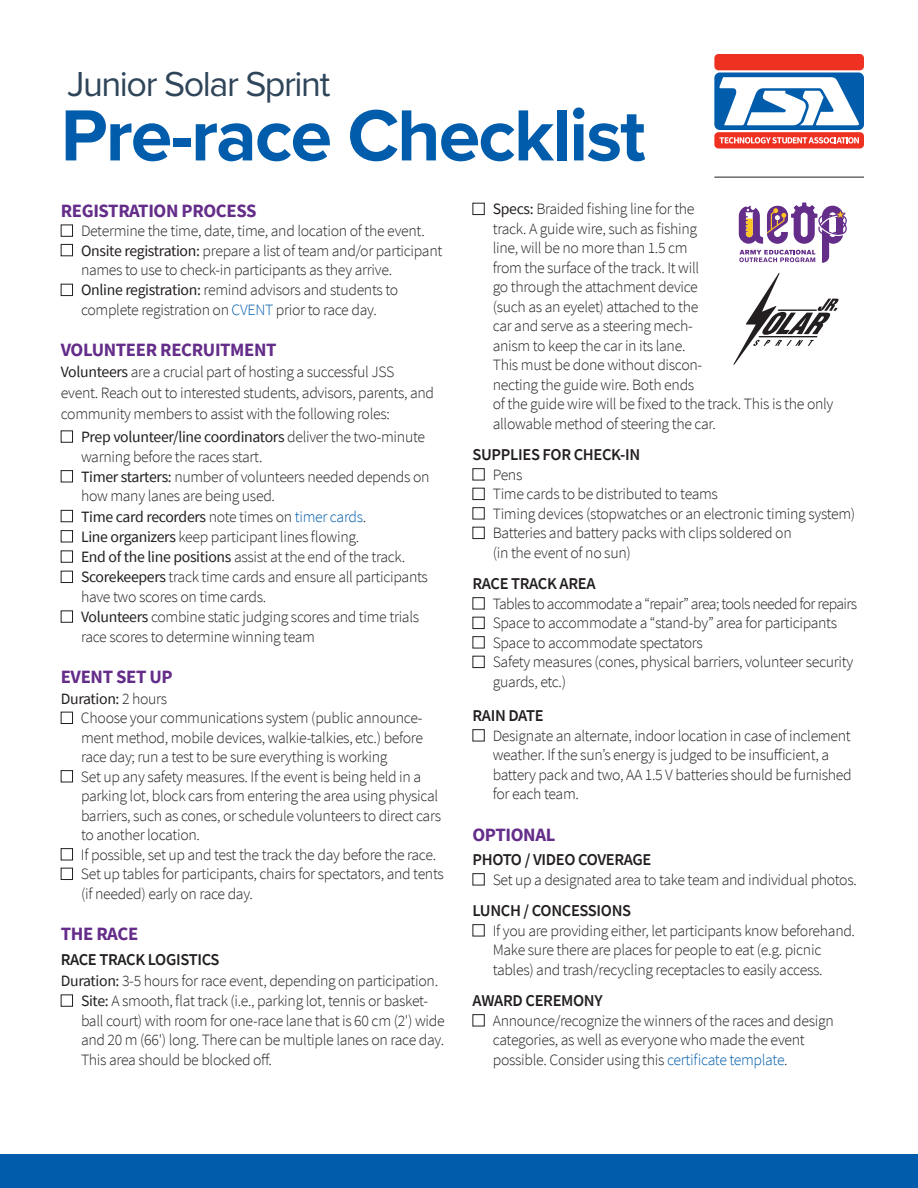
<style>
.page{position:relative;width:918px;height:1188px;background:#fff}
.page>*{position:absolute;margin:0;border:0;box-sizing:border-box;transform-origin:0 0}
.t1{font:700 75px "Proxima Nova";letter-spacing:-.025em;color:#015dab}
.t2{font:36px "Proxima Nova";letter-spacing:-.04em;color:#2f4559}
.Subhead{font:700 18.75px "Source Sans Pro";letter-spacing:-.02em;color:#642d89}
.SubSubhead{font:600 16.5px "Source Sans Pro";letter-spacing:-.02em;color:#231f20}
.Checklist{font:300 15.75px/19.5px "Source Sans Pro";letter-spacing:-.02em;color:#231f20}
.Body_Text{font:300 15.75px/21px "Source Sans Pro";letter-spacing:-.02em;color:#231f20}
.Checklist-2{font:300 15.75px "Source Sans Pro";letter-spacing:-.04em;color:#231f20}
.Checklist-3{font:15.75px "Source Sans Pro";letter-spacing:-.02em;color:#231f20}
.Body_Text-2{font:15.75px "Source Sans Pro";letter-spacing:-.02em;color:#231f20}
.s1{font-weight:400}
.s2{color:#015dab}
.s3{font-weight:300}
.s4{font-weight:300;color:#015dab}
</style>
<div class="page">
<div style="left:0;top:1154px;width:918px;height:34px;background:#015dab"></div>
<div style="left:714px;top:132px;width:150px;height:16px;background:#ef3122;border-radius:4px"></div>
<div style="left:714px;top:72px;width:150px;height:58px;background:#015dab;border-radius:5px"></div>
<svg style="left:719px;top:77px;width:140px;height:48px"></svg>
<div style="left:714px;top:54px;width:150px;height:16px;background:#ef3122;border-radius:4px"></div>
<svg style="left:719px;top:137px;width:140px;height:6px"></svg>
<hr style="left:714px;top:177px;width:150px;height:1px;background:#231f20">
<svg style="left:739px;top:203px;width:108px;height:60px"></svg>
<svg style="left:733px;top:273px;width:106px;height:92px"></svg>
<hr style="left:778px;top:310px;width:39px;height:1px;background:#231f20">
<hr style="left:759px;top:336px;width:58px;height:1px;background:#231f20">
<div style="left:61px;top:225px;width:12px;height:12px;border:1px solid #231f20"></div>
<div style="left:61px;top:244px;width:12px;height:12px;border:1px solid #231f20"></div>
<div style="left:61px;top:284px;width:12px;height:12px;border:1px solid #231f20"></div>
<div style="left:61px;top:430px;width:12px;height:13px;border:1px solid #231f20"></div>
<div style="left:61px;top:470px;width:12px;height:12px;border:1px solid #231f20"></div>
<div style="left:61px;top:510px;width:12px;height:12px;border:1px solid #231f20"></div>
<div style="left:61px;top:530px;width:12px;height:12px;border:1px solid #231f20"></div>
<div style="left:61px;top:550px;width:12px;height:13px;border:1px solid #231f20"></div>
<div style="left:61px;top:571px;width:12px;height:12px;border:1px solid #231f20"></div>
<div style="left:61px;top:610px;width:12px;height:13px;border:1px solid #231f20"></div>
<div style="left:61px;top:712px;width:12px;height:12px;border:1px solid #231f20"></div>
<div style="left:61px;top:770px;width:12px;height:12px;border:1px solid #231f20"></div>
<div style="left:61px;top:848px;width:12px;height:12px;border:1px solid #231f20"></div>
<div style="left:61px;top:868px;width:12px;height:12px;border:1px solid #231f20"></div>
<div style="left:61px;top:994px;width:12px;height:13px;border:1px solid #231f20"></div>
<div style="left:472px;top:203px;width:13px;height:12px;border:1px solid #231f20"></div>
<div style="left:472px;top:468px;width:13px;height:12px;border:1px solid #231f20"></div>
<div style="left:472px;top:488px;width:13px;height:12px;border:1px solid #231f20"></div>
<div style="left:472px;top:507px;width:13px;height:12px;border:1px solid #231f20"></div>
<div style="left:472px;top:527px;width:13px;height:12px;border:1px solid #231f20"></div>
<div style="left:472px;top:597px;width:13px;height:12px;border:1px solid #231f20"></div>
<div style="left:472px;top:617px;width:13px;height:12px;border:1px solid #231f20"></div>
<div style="left:472px;top:636px;width:13px;height:12px;border:1px solid #231f20"></div>
<div style="left:472px;top:656px;width:13px;height:12px;border:1px solid #231f20"></div>
<div style="left:472px;top:729px;width:13px;height:12px;border:1px solid #231f20"></div>
<div style="left:472px;top:873px;width:13px;height:12px;border:1px solid #231f20"></div>
<div style="left:472px;top:924px;width:13px;height:12px;border:1px solid #231f20"></div>
<div style="left:472px;top:1014px;width:13px;height:12px;border:1px solid #231f20"></div>
<p class="t2" style="left:68px;top:57px;width:264px">Junior Solar Sprint</p>
<p class="t1" style="left:61px;top:80px;width:586px">Pre-race Checklist</p>
<p class="Subhead" style="left:61px;top:198px;width:197px">REGISTRATION PROCESS</p>
<p class="Checklist" style="left:81px;top:221px;width:345px">Determine the time, date, time, and location of the event.</p>
<p class="Checklist" style="left:81px;top:241px;width:363px"><span class="s1">Onsite registration:</span> prepare a list of team and/or participant names to use to check-in participants as they arrive.</p>
<p class="Checklist" style="left:81px;top:280px;width:319px"><span class="s1">Online registration:</span> remind advisors and students to complete registration on <span class="s2">CVENT</span> prior to race day.</p>
<p class="Subhead" style="left:61px;top:337px;width:217px">VOLUNTEER RECRUITMENT</p>
<p class="Body_Text" style="left:61px;top:361px;width:375px"><span class="s1">Volunteers</span> are a crucial part of hosting a successful JSS event. Reach out to interested students, advisors, parents, and community members to assist with the following roles:</p>
<p class="Checklist" style="left:81px;top:427px;width:346px"><span class="s1">Prep volunteer/line coordinators</span> deliver the two-minute warning before the races start.</p>
<p class="Checklist" style="left:81px;top:467px;width:350px"><span class="s1">Timer starters:</span> number of volunteers needed depends on how many lanes are being used.</p>
<p class="Checklist-3" style="left:81px;top:506px;width:287px">Time card recorders <span class="s3">note times on</span> <span class="s4">timer cards</span><span class="s3">.</span></p>
<p class="Checklist" style="left:81px;top:527px;width:280px"><span class="s1">Line organizers</span> keep participant lines flowing.</p>
<p class="Checklist" style="left:81px;top:547px;width:326px"><span class="s1">End of the line positions</span> assist at the end of the track.</p>
<p class="Checklist" style="left:81px;top:567px;width:348px"><span class="s1">Scorekeepers</span> track time cards and ensure all participants have two scores on time cards.</p>
<p class="Checklist" style="left:81px;top:607px;width:340px"><span class="s1">Volunteers</span> combine static judging scores and time trials race scores to determine winning team</p>
<p class="Subhead" style="left:61px;top:664px;width:114px">EVENT SET UP</p>
<p class="Body_Text-2" style="left:61px;top:689px;width:108px">Duration: <span class="s3">2 hours</span></p>
<p class="Checklist" style="left:81px;top:708px;width:344px;text-align:justify">Choose your communications system (public announce&shy;ment method, mobile devices, walkie-talkies, etc.) before race day; run a test to be sure everything is working</p>
<p class="Checklist" style="left:81px;top:767px;width:362px">Set up any safety measures. If the event is being held in a parking lot, block cars from entering the area using physical barriers, such as cones, or schedule volunteers to direct cars to another location.</p>
<p class="Checklist" style="left:81px;top:845px;width:357px">If possible, set up and test the track the day before the race.</p>
<p class="Checklist" style="left:81px;top:864px;width:364px">Set up tables for participants, chairs for spectators, and tents (if needed) early on race day.</p>
<p class="Subhead" style="left:61px;top:921px;width:79px">THE RACE</p>
<p class="SubSubhead" style="left:61px;top:948px;width:160px">RACE TRACK LOGISTICS</p>
<p class="Body_Text" style="left:61px;top:970px;width:379px"><span class="s1">Duration:</span> 3-5 hours for race event, depending on participation.</p>
<p class="Checklist" style="left:81px;top:991px;width:365px"><span class="s1">Site:</span> A smooth, flat track (i.e., parking lot, tennis or basket&shy;ball court) with room for one-race lane that is 60 cm (2') wide and 20 m (66') long. There can be multiple lanes on race day.<br>This area should be blocked off.</p>
<p class="Checklist" style="left:493px;top:199px;width:342px"><span class="s1">Specs:</span> Braided fishing line for the<br>track. A guide wire, such as fishing<br>line, will be no more than 1.5 cm<br>from the surface of the track. It will<br>go through the attachment device<br>(such as an eyelet) attached to the<br>car and serve as a steering mech-<br>anism to keep the car in its lane.<br>This must be done without discon-<br>necting the guide wire. Both ends<br>of the guide wire will be fixed to the track. This is the only allowable method of steering the car.</p>
<p class="SubSubhead" style="left:472px;top:444px;width:169px">SUPPLIES FOR CHECK-IN</p>
<p class="Checklist" style="left:493px;top:465px;width:31px">Pens</p>
<p class="Checklist" style="left:493px;top:484px;width:227px">Time cards to be distributed to teams</p>
<p class="Checklist" style="left:493px;top:504px;width:364px">Timing devices (stopwatches or an electronic timing system)</p>
<p class="Checklist" style="left:493px;top:523px;width:301px">Batteries and battery packs with clips soldered on (in the event of no sun)</p>
<p class="SubSubhead" style="left:472px;top:573px;width:125px">RACE TRACK AREA</p>
<p class="Checklist-2" style="left:493px;top:594px;width:366px">Tables to accommodate a “repair” area; tools needed for repairs</p>
<p class="Checklist" style="left:493px;top:613px;width:346px">Space to accommodate a “stand-by” area for participants</p>
<p class="Checklist" style="left:493px;top:633px;width:212px">Space to accommodate spectators</p>
<p class="Checklist" style="left:493px;top:652px;width:362px">Safety measures (cones, physical barriers, volunteer security guards, etc.)</p>
<p class="SubSubhead" style="left:472px;top:705px;width:73px">RAIN DATE</p>
<p class="Checklist" style="left:493px;top:726px;width:361px">Designate an alternate, indoor location in case of inclement weather. If the sun’s energy is judged to be insufficient, a battery pack and two, AA 1.5 V batteries should be furnished for each team.</p>
<p class="Subhead" style="left:472px;top:822px;width:84px">OPTIONAL</p>
<p class="SubSubhead" style="left:472px;top:849px;width:180px">PHOTO / VIDEO COVERAGE</p>
<p class="Checklist" style="left:493px;top:870px;width:366px">Set up a designated area to take team and individual photos.</p>
<p class="SubSubhead" style="left:472px;top:900px;width:160px">LUNCH / CONCESSIONS</p>
<p class="Checklist" style="left:493px;top:921px;width:364px">If you are providing either, let participants know beforehand.<br>Make sure there are places for people to eat (e.g. picnic tables) and trash/recycling receptacles to easily access.</p>
<p class="SubSubhead" style="left:472px;top:990px;width:132px">AWARD CEREMONY</p>
<p class="Checklist" style="left:493px;top:1011px;width:343px">Announce/recognize the winners of the races and design categories, as well as everyone who made the event possible. Consider using this <span class="s2">certificate template</span>.</p>
</div>
